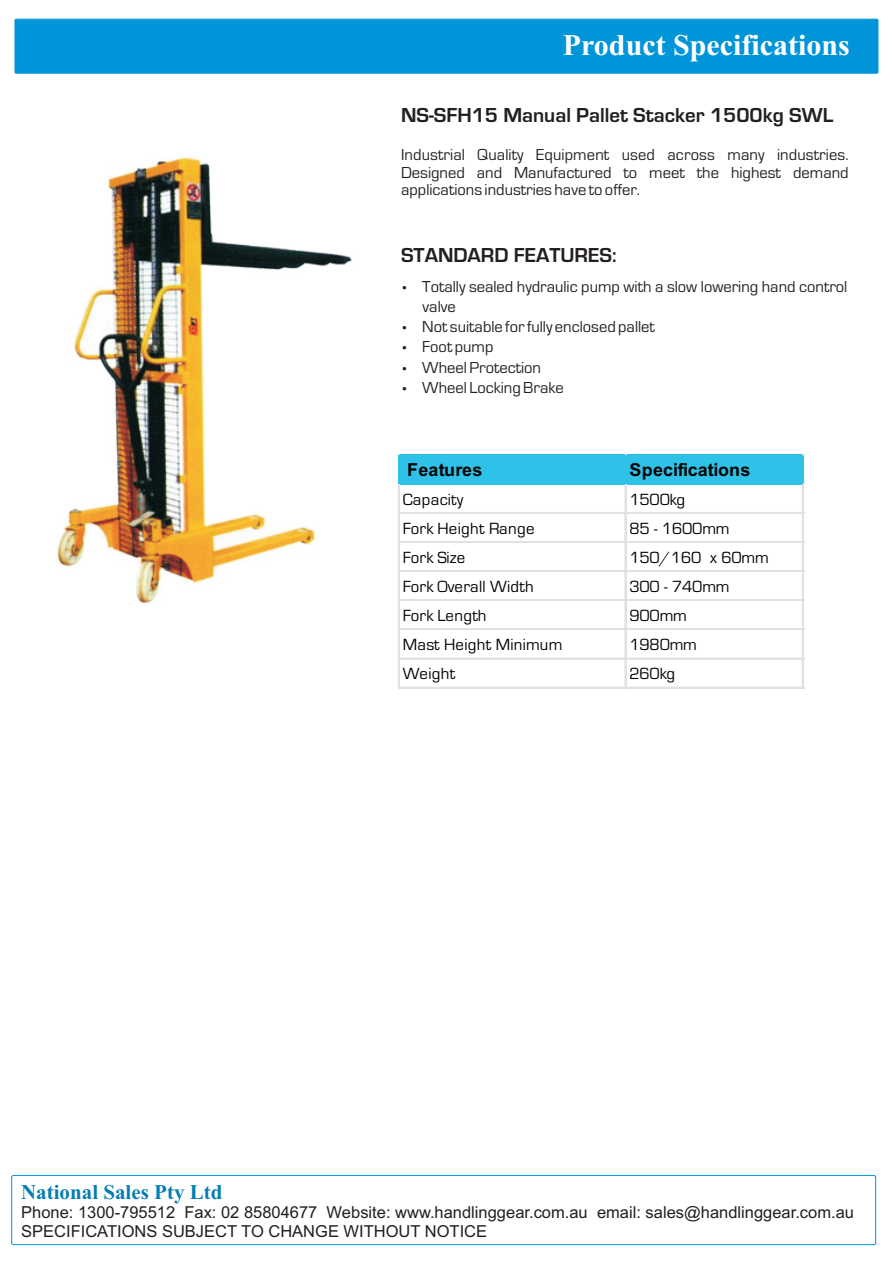
<style>
.page{position:relative;width:893px;height:1263px;background:#fff}
.page>*{position:absolute;margin:0;border:0;box-sizing:border-box;transform-origin:0 0}
.t1{font:700 30px "Times New Roman";color:#fff}
.t2{font:700 21px "Eurostile";color:#231f20}
.t3{font:700 21px "Times New Roman";color:#057db2}
.t4{font:700 17.85px "Arial";letter-spacing:.01em;color:#010202}
.t5{font:16.8px "Eurostile";color:#010202}
.t6{font:16.8px "Eurostile";letter-spacing:.02em;color:#010202}
.t7{font:16.5px/20.1px "Eurostile";color:#231f20;text-align:justify}
.t8{font:16.5px/18.5px "Arial";color:#231f20}
</style>
<div class="page">
<div style="left:15px;top:19px;width:863px;height:54px;background:#0095d9;border:1px solid #0095d9"></div>
<div style="left:11px;top:1175px;width:865px;height:70px;border:1px solid #0095d9;border-radius:2px"></div>
<img style="left:57px;top:157px;width:295px;height:447px">
<div style="left:398px;top:454px;width:405px;height:30px;background:#2fc2e8"></div>
<hr style="left:398px;top:484px;width:1px;height:205px;background:#e0e1e2">
<hr style="left:625px;top:484px;width:1px;height:205px;background:#e0e1e2">
<hr style="left:802px;top:484px;width:1px;height:205px;background:#e0e1e2">
<hr style="left:398px;top:512px;width:406px;height:2px;background:#e0e1e2">
<hr style="left:398px;top:541px;width:406px;height:1px;background:#e0e1e2">
<hr style="left:398px;top:542px;width:406px;height:1px;background:#e0e1e2">
<hr style="left:398px;top:570px;width:406px;height:1px;background:#e0e1e2">
<hr style="left:398px;top:571px;width:406px;height:1px;background:#e0e1e2">
<hr style="left:398px;top:599px;width:406px;height:1px;background:#e0e1e2">
<hr style="left:398px;top:600px;width:406px;height:1px;background:#e0e1e2">
<hr style="left:398px;top:629px;width:406px;height:1px;background:#e0e1e2">
<hr style="left:398px;top:658px;width:406px;height:1px;background:#e0e1e2">
<hr style="left:398px;top:687px;width:406px;height:1px;background:#e0e1e2">
<h1 class="t1" style="left:563px;top:35px;width:288px">Product Specifications</h1>
<p class="t2" style="left:401px;top:108px;width:434px">NS-SFH15 Manual Pallet Stacker 1500kg SWL</p>
<p class="t7" style="left:401px;top:147px;width:449px;line-height:17.7px">Industrial Quality Equipment used across many industries.<br>Designed and Manufactured to meet the highest demand applications industries have to offer.</p>
<p class="t2" style="left:401px;top:248px;width:217px">STANDARD FEATURES:</p>
<p class="t7" style="left:422px;top:278px;width:427px;text-align:left">Totally sealed hydraulic pump with a slow lowering hand control valve<br>Not suitable for fully enclosed pallet<br>Foot pump<br>Wheel Protection<br>Wheel Locking Brake</p>
<p class="t4" style="left:407px;top:462px;width:77px">Features</p>
<p class="t4" style="left:629px;top:462px;width:123px">Specifications</p>
<p class="t5" style="left:403px;top:493px;width:62px">Capacity</p>
<p class="t5" style="left:629px;top:493px;width:57px">1500kg</p>
<p class="t6" style="left:403px;top:522px;width:133px">Fork Height Range</p>
<p class="t5" style="left:629px;top:522px;width:102px">85 - 1600mm</p>
<p class="t5" style="left:403px;top:552px;width:64px">Fork Size</p>
<p class="t5" style="left:629px;top:552px;width:141px">150/160 x 60mm</p>
<p class="t5" style="left:403px;top:581px;width:132px">Fork Overall Width</p>
<p class="t5" style="left:629px;top:581px;width:102px">300 - 740mm</p>
<p class="t5" style="left:403px;top:610px;width:85px">Fork Length</p>
<p class="t5" style="left:629px;top:610px;width:59px">900mm</p>
<p class="t5" style="left:403px;top:639px;width:161px">Mast Height Minimum</p>
<p class="t5" style="left:629px;top:639px;width:69px">1980mm</p>
<p class="t5" style="left:403px;top:668px;width:54px">Weight</p>
<p class="t5" style="left:629px;top:668px;width:47px">260kg</p>
<p class="t3" style="left:21px;top:1184px;width:203px">National Sales Pty Ltd</p>
<p class="t8" style="left:21px;top:1205px;width:834px">Phone: 1300-795512 Fax: 02 85804677 Website: www.handlinggear.com.au email: sales@handlinggear.com.au<br>SPECIFICATIONS SUBJECT TO CHANGE WITHOUT NOTICE</p>
</div>
